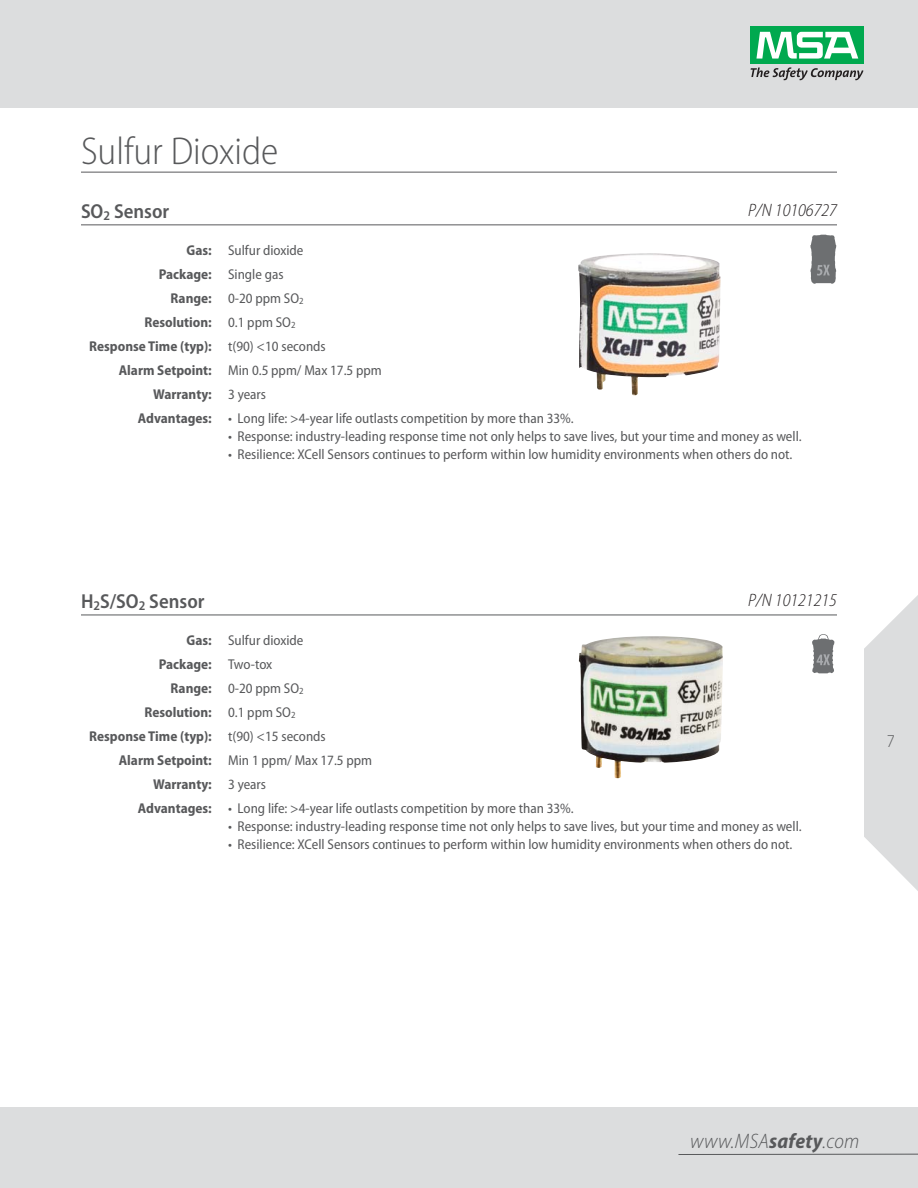
<style>
.page{position:relative;width:918px;height:1188px;background:#fff}
.page>*{position:absolute;margin:0;border:0;box-sizing:border-box;transform-origin:0 0}
.t1{font:300 semi-condensed 39px "Myriad Pro";color:#58595b}
.t2{font:italic 300 semi-condensed 21px "Myriad Pro";letter-spacing:.01em;color:#58595b}
.t3{font:600 semi-condensed 20.25px "Myriad Pro";color:#58595b}
.t4{font:italic 300 semi-condensed 18px "Myriad Pro";color:#231f20}
.t5{font:300 semi-condensed 18px "Myriad Pro";color:#58595b}
.t6{font:semi-condensed 14.25px/24px "Myriad Pro";color:#58595b}
.t7{font:700 semi-condensed 14.25px "Myriad Pro";color:#58595b}
.s1{font-weight:700}
.s2{font-weight:400}
</style>
<div class="page">
<div style="left:1px;top:1107px;width:917px;height:81px;background:#dcddde"></div>
<div style="left:0;top:0;width:918px;height:108px;background:#dcddde"></div>
<div style="left:751px;top:26px;width:113px;height:38px;background:#00a94f"></div>
<svg style="left:756px;top:32px;width:102px;height:27px"></svg>
<svg style="left:751px;top:67px;width:113px;height:13px"></svg>
<hr style="left:678px;top:1154px;width:240px;height:1px;background:#58595b">
<svg style="left:864px;top:595px;width:54px;height:296px"></svg>
<hr style="left:0;top:1107px;width:1px;height:81px;background:#dcddde">
<hr style="left:81px;top:224px;width:756px;height:1px;background:#58595b">
<hr style="left:81px;top:172px;width:756px;height:1px;background:#58595b">
<img style="left:578px;top:253px;width:143px;height:143px">
<img style="left:579px;top:636px;width:144px;height:143px">
<hr style="left:81px;top:615px;width:756px;height:1px;background:#58595b">
<svg style="left:810px;top:235px;width:26px;height:49px"></svg>
<svg style="left:812px;top:634px;width:23px;height:39px"></svg>
<h1 class="t1" style="left:81px;top:136px;width:199px">Sulfur Dioxide</h1>
<p class="t4" style="left:748px;top:203px;width:90px">P/N 10106727</p>
<h3 class="t3" style="left:81px;top:199px;width:90px">SO<sub>2</sub> Sensor</h3>
<p class="t6" style="left:159px;top:239px;width:146px;text-indent:28px"><span class="s1">Gas:</span> Sulfur dioxide<br><span class="s1">Package:</span> Single gas</p>
<p class="t6" style="left:171px;top:287px;width:135px"><span class="s1">Range:</span> 0-20 ppm SO<sub>2</sub></p>
<p class="t7" style="left:144px;top:317px;width:153px">Resolution: <span class="s2">0.1 ppm SO</span><sub>2</sub></p>
<p class="t7" style="left:89px;top:341px;width:238px">Response Time (typ): <span class="s2">t(90) &lt;10 seconds</span></p>
<p class="t6" style="left:119px;top:359px;width:265px"><span class="s1">Alarm Setpoint:</span> Min 0.5 ppm/ Max 17.5 ppm</p>
<p class="t7" style="left:153px;top:389px;width:114px">Warranty: <span class="s2">3 years</span></p>
<p class="t6" style="left:138px;top:408px;width:438px"><span class="s1">Advantages:</span> • Long life: &gt;4-year life outlasts competition by more than 33%.</p>
<p class="t6" style="left:228px;top:426px;width:575px">• Response: industry-leading response time not only helps to save lives, but your time and money as well.</p>
<p class="t6" style="left:228px;top:444px;width:566px">• Resilience: XCell Sensors continues to perform within low humidity environments when others do not.</p>
<h3 class="t3" style="left:81px;top:589px;width:125px">H<sub>2</sub>S/SO<sub>2</sub> Sensor</h3>
<p class="t4" style="left:748px;top:593px;width:90px">P/N 10121215</p>
<p class="t6" style="left:159px;top:629px;width:146px;text-indent:28px"><span class="s1">Gas:</span> Sulfur dioxide<br><span class="s1">Package:</span> Two-tox</p>
<p class="t6" style="left:171px;top:677px;width:135px"><span class="s1">Range:</span> 0-20 ppm SO<sub>2</sub></p>
<p class="t7" style="left:144px;top:707px;width:153px">Resolution: <span class="s2">0.1 ppm SO</span><sub>2</sub></p>
<p class="t7" style="left:89px;top:731px;width:238px">Response Time (typ): <span class="s2">t(90) &lt;15 seconds</span></p>
<p class="t6" style="left:119px;top:750px;width:255px"><span class="s1">Alarm Setpoint:</span> Min 1 ppm/ Max 17.5 ppm</p>
<p class="t7" style="left:153px;top:779px;width:114px">Warranty: <span class="s2">3 years</span></p>
<p class="t6" style="left:138px;top:798px;width:438px"><span class="s1">Advantages:</span> • Long life: &gt;4-year life outlasts competition by more than 33%.</p>
<p class="t6" style="left:228px;top:816px;width:575px">• Response: industry-leading response time not only helps to save lives, but your time and money as well.</p>
<p class="t6" style="left:228px;top:834px;width:566px">• Resilience: XCell Sensors continues to perform within low humidity environments when others do not.</p>
<p class="t5" style="left:887px;top:734px;width:10px">7</p>
<h2 class="t2" style="left:690px;top:1133px;width:170px">www.MSA<span class="s1">safety</span>.com</h2>
</div>
